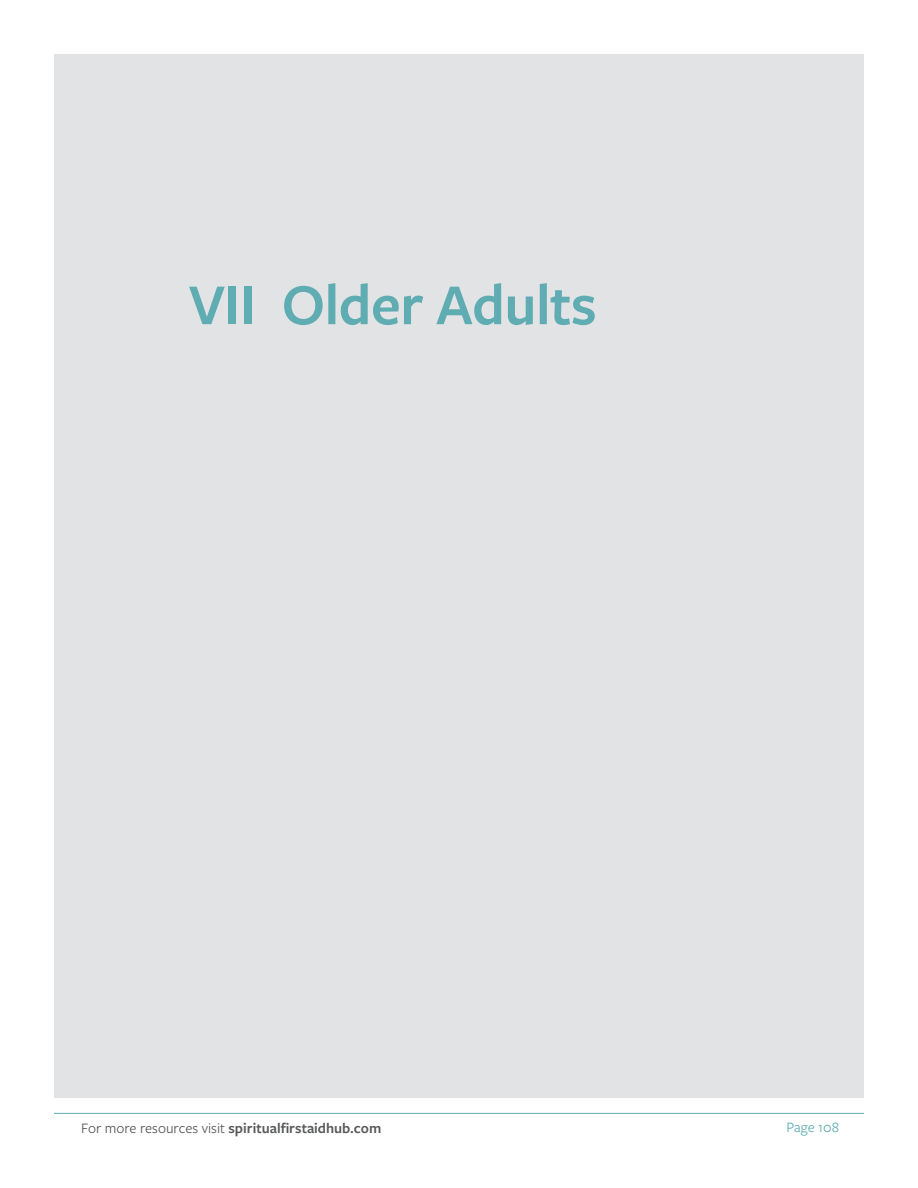
<style>
.page{position:relative;width:918px;height:1188px;background:#fff}
.page>*{position:absolute;margin:0;border:0;box-sizing:border-box;transform-origin:0 0}
.t1{font:600 60px "Freight Sans Pro";letter-spacing:-.01em;color:#5facb2}
.t2{font:600 15px "Freight Sans Pro";color:#58595b}
.t3{font:15px "Freight Sans Pro";color:#5facb2}
.s1{font-weight:400}
</style>
<div class="page">
<hr style="left:54px;top:1113px;width:810px;height:1px;background:#5facb2">
<div style="left:54px;top:54px;width:810px;height:1043px;background:#e2e3e4"></div>
<h1 class="t1" style="left:189px;top:264px;width:409px">VII Older Adults</h1>
<p class="t2" style="left:81px;top:1117px;width:302px"><span class="s1">For more resources visit</span> spiritualfirstaidhub.com</p>
<p class="t3" style="left:786px;top:1118px;width:54px">Page 108</p>
</div>
